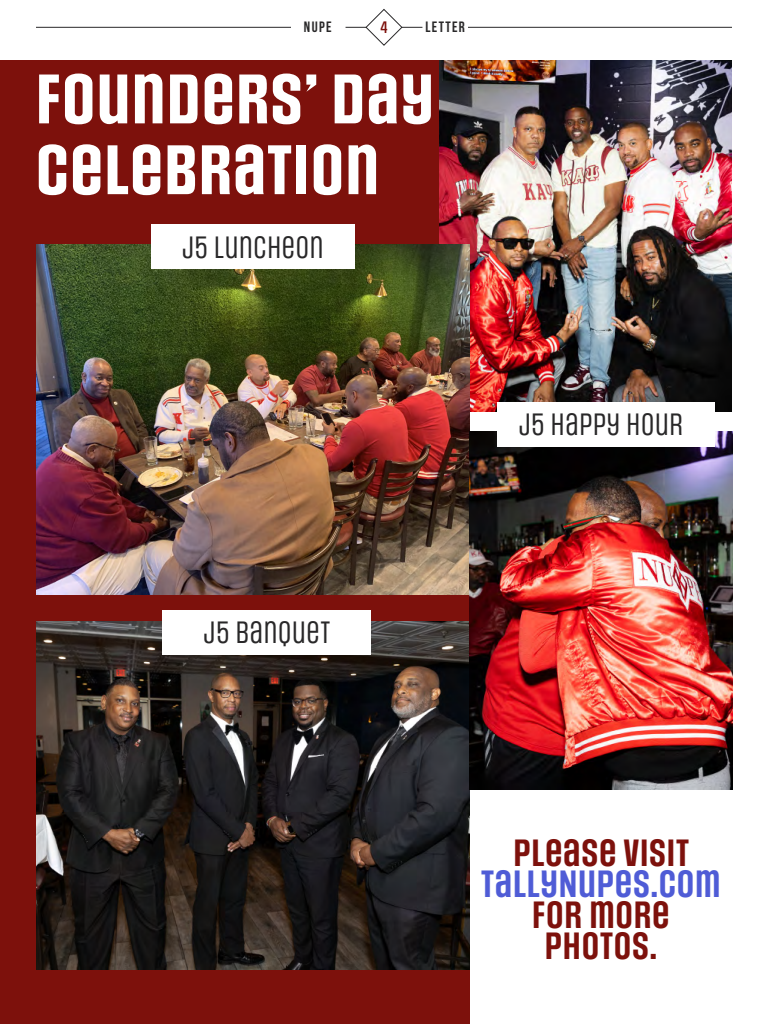
<style>
.page{position:relative;width:768px;height:1024px;background:#fff}
.page>*{position:absolute;margin:0;border:0;box-sizing:border-box;transform-origin:0 0}
.t1{font:700 59px/70.8px "Social Gothic";letter-spacing:.025em;color:#fff}
.t2{font:600 32px/31px "Social Gothic";letter-spacing:.025em;color:#7d110c;text-align:center}
.t3{font:600 32px "Social Gothic";letter-spacing:.025em;color:#4f5cd6}
.t4{font:26px "Social Gothic";letter-spacing:.03em;color:#292829}
.t5{font:700 15px "Bebas Neue";letter-spacing:.09em;color:#292829}
.t6{font:500 14px "Social Gothic";color:#7d110c}
</style>
<div class="page">
<div style="left:0;top:60px;width:470px;height:964px;background:#7d110c"></div>
<img style="left:439px;top:60px;width:293px;height:351px">
<img style="left:36px;top:244px;width:434px;height:351px">
<img style="left:36px;top:621px;width:434px;height:349px">
<div style="left:151px;top:224px;width:204px;height:45px;background:#fff"></div>
<div style="left:163px;top:610px;width:208px;height:44px;background:#fff"></div>
<img style="left:470px;top:431px;width:262px;height:358px">
<div style="left:497px;top:402px;width:217px;height:44px;background:#fff"></div>
<hr style="left:36px;top:27px;width:255px;height:1px;background:#292829">
<hr style="left:468px;top:27px;width:264px;height:1px;background:#292829">
<svg style="left:346px;top:9px;width:76px;height:37px"></svg>
<p class="t5" style="left:304px;top:19px;width:29px">NUPE</p>
<p class="t6" style="left:380px;top:18px;width:9px">4</p>
<p class="t5" style="left:425px;top:19px;width:41px">LETTER</p>
<h1 class="t1" style="left:36px;top:67px;width:399px">FOUNDERS’ DAY<br>CELEBRATION</h1>
<p class="t4" style="left:182px;top:230px;width:143px">J5 LUNCHEON</p>
<p class="t4" style="left:519px;top:407px;width:166px">J5 HAPPY HOUR</p>
<p class="t4" style="left:204px;top:615px;width:128px">J5 BANQUET</p>
<p class="t2" style="left:513px;top:839px;width:177px">PLEASE VISIT</p>
<p class="t3" style="left:481px;top:863px;width:241px">TALLYNUPES.COM</p>
<p class="t2" style="left:532px;top:901px;width:139px">FOR MORE<br>PHOTOS.</p>
</div>
